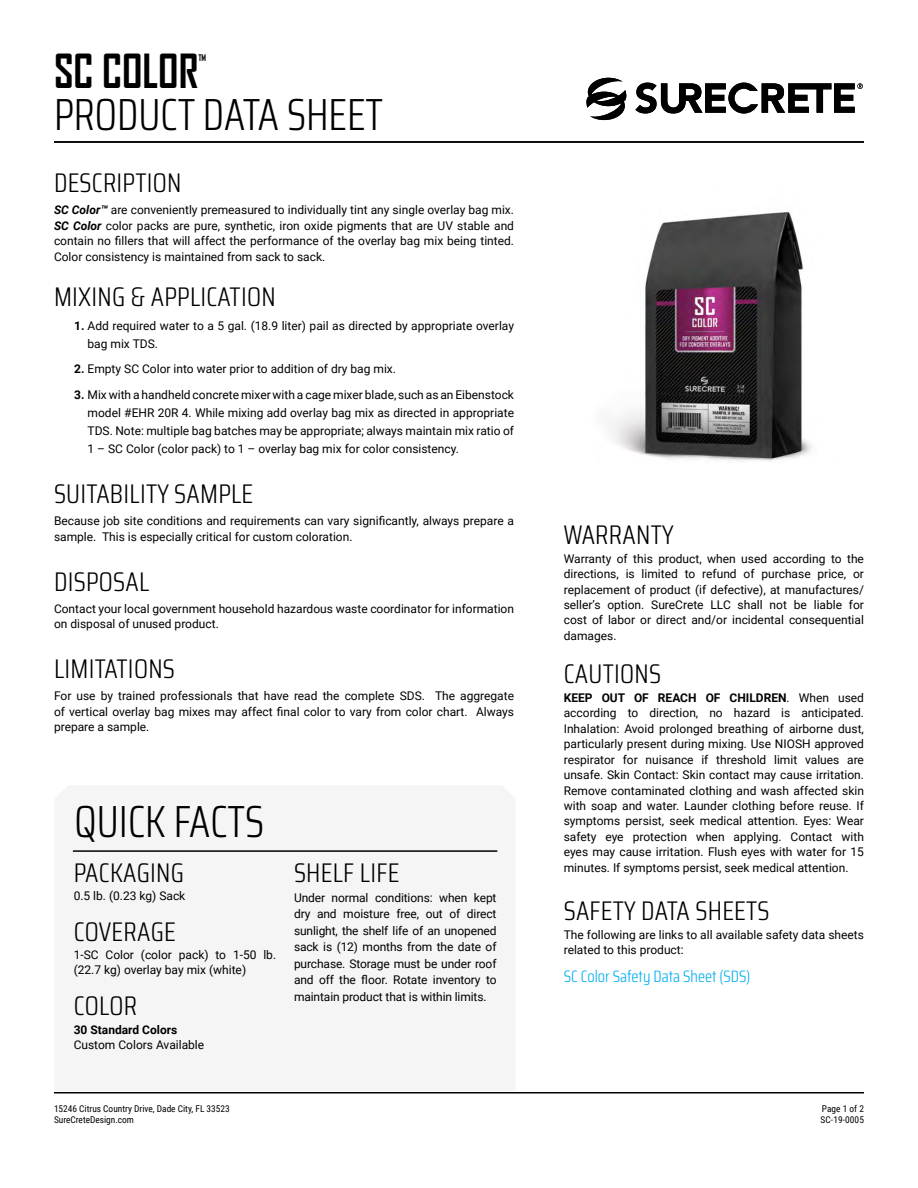
<style>
.page{position:relative;width:918px;height:1188px;background:#fff}
.page>*{position:absolute;margin:0;border:0;box-sizing:border-box;transform-origin:0 0}
.t1{font:300 45px "Saira Condensed";color:#000;scale:.95 1}
.t2{font:700 45px "Agency FB";color:#000;scale:.95 1}
.t3{font:300 27px "Saira Condensed";letter-spacing:.01em;color:#000}
.t4{font:300 16.5px "Saira Condensed";color:#00aeef}
.t5{font:12px/15.5px "Roboto";color:#000;text-align:justify}
.t6{font:700 12px "Roboto";color:#000}
.t7{font:9.3px/11.2px "Roboto Condensed";color:#000}
.t8{font:700 8.7px "Agency FB";color:#000;scale:.95 1}
.s1{font-weight:700;font-style:italic}
.s2{font-weight:700}
</style>
<div class="page">
<hr style="left:54px;top:1092px;width:810px;height:2px;background:#000">
<hr style="left:73px;top:850px;width:424px;height:2px;background:#000">
<svg style="left:586px;top:78px;width:41px;height:42px"></svg>
<svg style="left:635px;top:83px;width:228px;height:31px"></svg>
<hr style="left:54px;top:141px;width:810px;height:2px;background:#000">
<img style="left:610px;top:212px;width:202px;height:249px">
<h1 class="t2" style="left:54px;top:44px;width:154px">SC COLOR</h1>
<p class="t8" style="left:198px;top:52px;width:10px">TM</p>
<h1 class="t1" style="left:54px;top:81px;width:348px">PRODUCT DATA SHEET</h1>
<h2 class="t3" style="left:54px;top:163px;width:129px">DESCRIPTION</h2>
<p class="t5" style="left:54px;top:202px;width:462px"><span class="s1">SC Color™</span> are conveniently premeasured to individually tint any single overlay bag mix.<br><span class="s1">SC Color</span> color packs are pure, synthetic, iron oxide pigments that are UV stable and contain no fillers that will affect the performance of the overlay bag mix being tinted.<br>Color consistency is maintained from sack to sack.</p>
<h2 class="t3" style="left:54px;top:277px;width:223px">MIXING &amp; APPLICATION</h2>
<p class="t5" style="left:88px;top:316px;width:428px;line-height:18px;text-indent:-13px"><span class="s2">1.</span> Add required water to a 5 gal. (18.9 liter) pail as directed by appropriate overlay bag mix TDS.</p>
<p class="t5" style="left:74px;top:361px;width:323px"><span class="s2">2.</span> Empty SC Color into water prior to addition of dry bag mix.</p>
<p class="t5" style="left:88px;top:385px;width:428px;line-height:18px;text-indent:-13px"><span class="s2">3.</span> Mix with a handheld concrete mixer with a cage mixer blade, such as an Eibenstock model #EHR 20R 4. While mixing add overlay bag mix as directed in appropriate TDS. Note: multiple bag batches may be appropriate; always maintain mix ratio of 1 – SC Color (color pack) to 1 – overlay bag mix for color consistency.</p>
<h2 class="t3" style="left:54px;top:474px;width:201px">SUITABILITY SAMPLE</h2>
<p class="t5" style="left:54px;top:513px;width:462px">Because job site conditions and requirements can vary significantly, always prepare a sample. This is especially critical for custom coloration.</p>
<h2 class="t3" style="left:54px;top:561px;width:97px">DISPOSAL</h2>
<p class="t5" style="left:54px;top:600px;width:462px">Contact your local government household hazardous waste coordinator for information on disposal of unused product.</p>
<h2 class="t3" style="left:54px;top:649px;width:122px">LIMITATIONS</h2>
<p class="t5" style="left:54px;top:688px;width:462px">For use by trained professionals that have read the complete SDS. The aggregate of vertical overlay bag mixes may affect final color to vary from color chart. Always prepare a sample.</p>
<h1 class="t1" style="left:74px;top:788px;width:201px">QUICK FACTS</h1>
<h2 class="t3" style="left:74px;top:853px;width:112px">PACKAGING</h2>
<p class="t5" style="left:74px;top:888px;width:113px">0.5 lb. (0.23 kg) Sack</p>
<h2 class="t3" style="left:74px;top:912px;width:103px">COVERAGE</h2>
<p class="t5" style="left:74px;top:947px;width:204px;line-height:15px">1-SC Color (color pack) to 1-50 lb. (22.7 kg) overlay bay mix (white)</p>
<h2 class="t3" style="left:74px;top:986px;width:65px">COLOR</h2>
<p class="t6" style="left:74px;top:1021px;width:105px">30 Standard Colors</p>
<p class="t5" style="left:74px;top:1036px;width:132px">Custom Colors Available</p>
<h2 class="t3" style="left:294px;top:853px;width:107px">SHELF LIFE</h2>
<p class="t5" style="left:294px;top:889px;width:204px;line-height:16.5px">Under normal conditions: when kept dry and moisture free, out of direct sunlight, the shelf life of an unopened sack is (12) months from the date of purchase. Storage must be under roof and off the floor. Rotate inventory to maintain product that is within limits.</p>
<h2 class="t3" style="left:564px;top:515px;width:111px">WARRANTY</h2>
<p class="t5" style="left:564px;top:550px;width:302px">Warranty of this product, when used according to the directions, is limited to refund of purchase price, or replacement of product (if defective), at manufactures/ seller’s option. SureCrete LLC shall not be liable for cost of labor or direct and/or incidental consequential damages.</p>
<h2 class="t3" style="left:564px;top:654px;width:99px">CAUTIONS</h2>
<p class="t5" style="left:564px;top:689px;width:302px"><span class="s2">KEEP OUT OF REACH OF CHILDREN</span>. When used according to direction, no hazard is anticipated.<br>Inhalation: Avoid prolonged breathing of airborne dust, particularly present during mixing. Use NIOSH approved respirator for nuisance if threshold limit values are unsafe. Skin Contact: Skin contact may cause irritation.<br>Remove contaminated clothing and wash affected skin with soap and water. Launder clothing before reuse. If symptoms persist, seek medical attention. Eyes: Wear safety eye protection when applying. Contact with eyes may cause irritation. Flush eyes with water for 15 minutes. If symptoms persist, seek medical attention.</p>
<h2 class="t3" style="left:564px;top:891px;width:207px">SAFETY DATA SHEETS</h2>
<p class="t5" style="left:564px;top:927px;width:302px">The following are links to all available safety data sheets related to this product:</p>
<h3 class="t4" style="left:564px;top:964px;width:188px">SC Color Safety Data Sheet (SDS)</h3>
<p class="t7" style="left:54px;top:1103px;width:177px">15246 Citrus Country Drive, Dade City, FL 33523<br>SureCreteDesign.com</p>
<p class="t7" style="left:821px;top:1103px;width:45px">Page 1 of 2<br>SC-19-0005</p>
</div>
